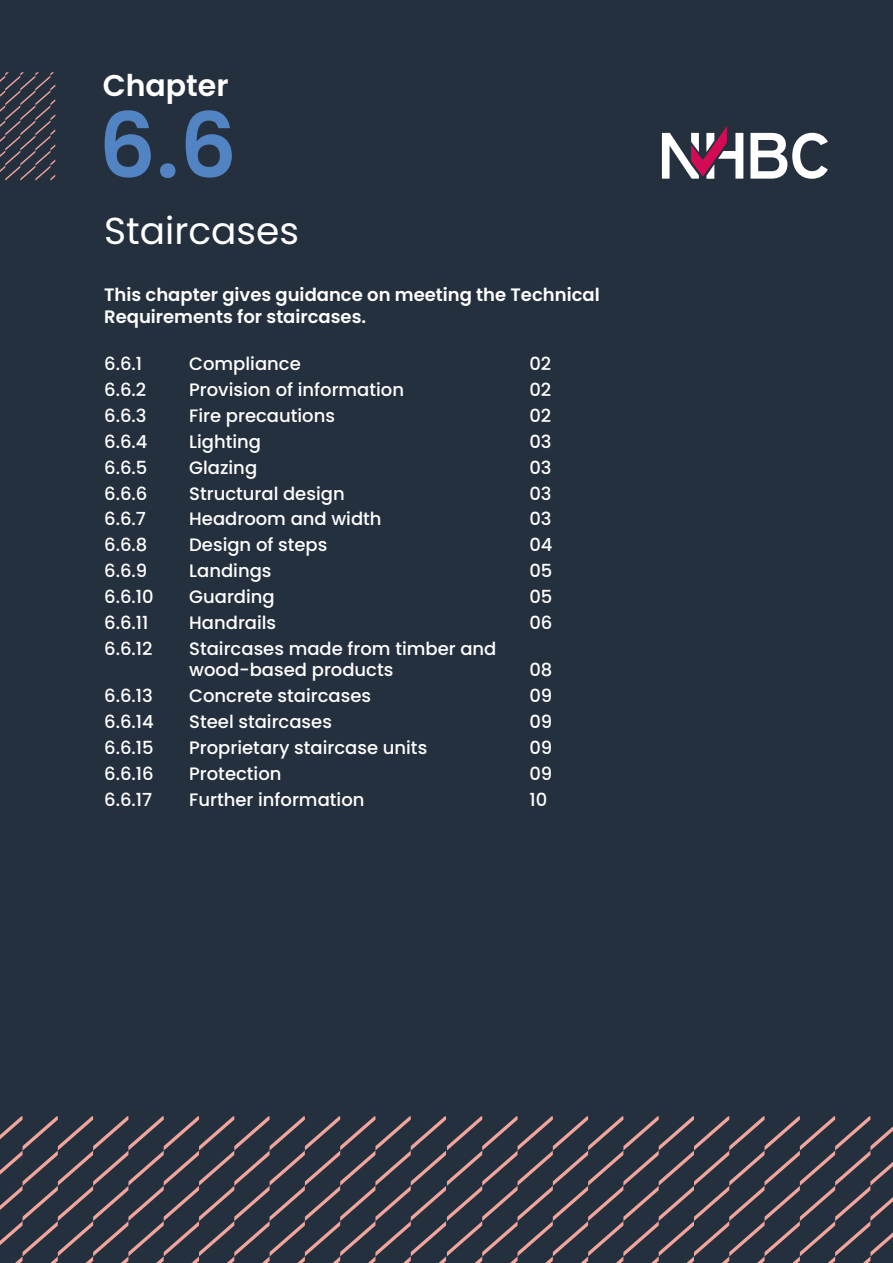
<style>
.page{position:relative;width:893px;height:1263px;background:#25303f}
.page>*{position:absolute;margin:0;border:0;box-sizing:border-box;transform-origin:0 0}
.t1{font:600 90px "Poppins";color:#5283c3}
.t2{font:37.5px "Poppins";color:#fff}
.t3{font:600 30px "Poppins";color:#fff}
.t4{font:500 18px/21.6px "Poppins";color:#fff}
.t5{font:600 18px/21.6px "Poppins";color:#fff}
</style>
<div class="page">
<svg style="left:750px;top:133px;width:78px;height:46px"></svg>
<svg style="left:662px;top:126px;width:81px;height:53px"></svg>
<svg style="left:0;top:72px;width:55px;height:109px"></svg>
<svg style="left:0;top:1116px;width:893px;height:147px"></svg>
<h3 class="t3" style="left:103px;top:68px;width:127px">Chapter</h3>
<h1 class="t1" style="left:98px;top:94px;width:140px">6.6</h1>
<h2 class="t2" style="left:104px;top:209px;width:196px">Staircases</h2>
<p class="t5" style="left:104px;top:284px;width:497px">This chapter gives guidance on meeting the Technical<br>Requirements for staircases.</p>
<p class="t4" style="left:104px;top:353px;width:40px">6.6.1</p>
<p class="t4" style="left:189px;top:353px;width:113px">Compliance</p>
<p class="t4" style="left:529px;top:353px;width:23px">02</p>
<p class="t4" style="left:104px;top:379px;width:44px">6.6.2</p>
<p class="t4" style="left:189px;top:379px;width:216px">Provision of information</p>
<p class="t4" style="left:529px;top:379px;width:23px">02</p>
<p class="t4" style="left:104px;top:405px;width:44px">6.6.3</p>
<p class="t4" style="left:189px;top:405px;width:147px">Fire precautions</p>
<p class="t4" style="left:529px;top:405px;width:23px">02</p>
<p class="t4" style="left:104px;top:431px;width:45px">6.6.4</p>
<p class="t4" style="left:189px;top:431px;width:73px">Lighting</p>
<p class="t4" style="left:529px;top:431px;width:24px">03</p>
<p class="t4" style="left:104px;top:457px;width:45px">6.6.5</p>
<p class="t4" style="left:189px;top:457px;width:69px">Glazing</p>
<p class="t4" style="left:529px;top:457px;width:24px">03</p>
<p class="t4" style="left:104px;top:482px;width:45px">6.6.6</p>
<p class="t4" style="left:189px;top:482px;width:157px">Structural design</p>
<p class="t4" style="left:529px;top:482px;width:24px">03</p>
<p class="t4" style="left:104px;top:508px;width:43px">6.6.7</p>
<p class="t4" style="left:189px;top:508px;width:194px">Headroom and width</p>
<p class="t4" style="left:529px;top:508px;width:24px">03</p>
<p class="t4" style="left:104px;top:534px;width:45px">6.6.8</p>
<p class="t4" style="left:189px;top:534px;width:140px">Design of steps</p>
<p class="t4" style="left:529px;top:534px;width:25px">04</p>
<p class="t4" style="left:104px;top:560px;width:45px">6.6.9</p>
<p class="t4" style="left:189px;top:560px;width:84px">Landings</p>
<p class="t4" style="left:529px;top:560px;width:25px">05</p>
<p class="t4" style="left:104px;top:586px;width:51px">6.6.10</p>
<p class="t4" style="left:189px;top:586px;width:87px">Guarding</p>
<p class="t4" style="left:529px;top:586px;width:25px">05</p>
<p class="t4" style="left:104px;top:612px;width:46px">6.6.11</p>
<p class="t4" style="left:189px;top:612px;width:89px">Handrails</p>
<p class="t4" style="left:529px;top:612px;width:25px">06</p>
<p class="t4" style="left:104px;top:638px;width:50px">6.6.12</p>
<p class="t4" style="left:189px;top:638px;width:309px">Staircases made from timber and wood-based products</p>
<p class="t4" style="left:529px;top:659px;width:25px">08</p>
<p class="t4" style="left:104px;top:685px;width:50px">6.6.13</p>
<p class="t4" style="left:189px;top:685px;width:183px">Concrete staircases</p>
<p class="t4" style="left:529px;top:685px;width:24px">09</p>
<p class="t4" style="left:104px;top:711px;width:51px">6.6.14</p>
<p class="t4" style="left:189px;top:711px;width:144px">Steel staircases</p>
<p class="t4" style="left:529px;top:711px;width:24px">09</p>
<p class="t4" style="left:104px;top:737px;width:51px">6.6.15</p>
<p class="t4" style="left:189px;top:737px;width:240px">Proprietary staircase units</p>
<p class="t4" style="left:529px;top:737px;width:24px">09</p>
<p class="t4" style="left:104px;top:763px;width:51px">6.6.16</p>
<p class="t4" style="left:189px;top:763px;width:94px">Protection</p>
<p class="t4" style="left:529px;top:763px;width:24px">09</p>
<p class="t4" style="left:104px;top:788px;width:50px">6.6.17</p>
<p class="t4" style="left:189px;top:788px;width:177px">Further information</p>
<p class="t4" style="left:529px;top:788px;width:19px">10</p>
</div>
